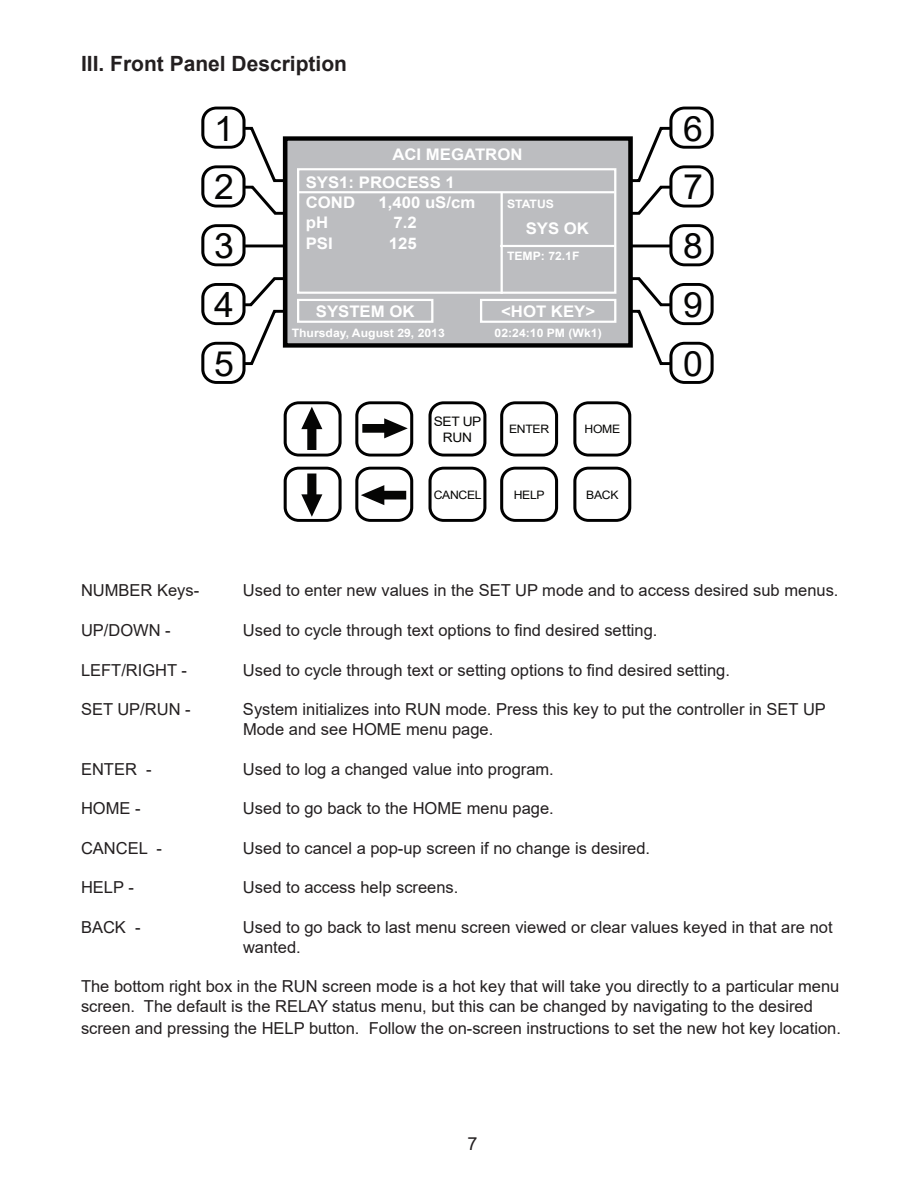
<style>
.page{position:relative;width:918px;height:1188px;background:#fff}
.page>*{position:absolute;margin:0;border:0;box-sizing:border-box;transform-origin:0 0}
.t1{font:34.8px/58.8px "Arial";color:#050504;text-align:justify}
.t2{font:700 21px "Arial";color:#231f20}
.t3{font:18px "Arial";color:#231f20}
.I___Introduction{font:16.5px/19.8px "Arial";color:#231f20}
.t4{font:700 15.9px/27.3px "Arial";color:#fff;scale:1.05 1}
.t5{font:13.05px/15.9px "Arial";letter-spacing:-.025em;color:#050504;text-align:center;scale:1.05 1}
.t6{font:700 11.55px "Arial";color:#fff;scale:1.05 1}
.t7{font:11.55px "Arial";letter-spacing:-.025em;color:#050504;scale:1.05 1}
</style>
<div class="page">
<hr style="left:203px;top:244px;width:495px;height:3px;background:#000">
<div style="left:203px;top:226px;width:41px;height:39px;background:#fff;border-radius:13px"></div>
<div style="left:201px;top:224px;width:44px;height:42px;border:3px solid #000;border-radius:13px"></div>
<div style="left:671px;top:226px;width:41px;height:39px;background:#fff;border-radius:13px"></div>
<div style="left:669px;top:224px;width:45px;height:42px;border:3px solid #000;border-radius:13px"></div>
<div style="left:669px;top:283px;width:45px;height:42px;border:3px solid #000;border-radius:13px"></div>
<svg style="left:201px;top:276px;width:500px;height:90px"></svg>
<div style="left:203px;top:343px;width:41px;height:39px;background:#fff;border-radius:13px"></div>
<div style="left:201px;top:342px;width:44px;height:42px;border:3px solid #000;border-radius:13px"></div>
<div style="left:671px;top:343px;width:41px;height:39px;background:#fff;border-radius:13px"></div>
<div style="left:669px;top:342px;width:45px;height:42px;border:3px solid #000;border-radius:13px"></div>
<div style="left:669px;top:165px;width:45px;height:43px;border:3px solid #000;border-radius:13px"></div>
<svg style="left:201px;top:125px;width:500px;height:91px"></svg>
<div style="left:203px;top:108px;width:41px;height:39px;background:#fff;border-radius:13px"></div>
<div style="left:201px;top:107px;width:44px;height:42px;border:3px solid #000;border-radius:13px"></div>
<div style="left:671px;top:108px;width:41px;height:39px;background:#fff;border-radius:13px"></div>
<div style="left:669px;top:107px;width:45px;height:42px;border:3px solid #000;border-radius:13px"></div>
<div style="left:285px;top:139px;width:346px;height:206px;background:#bcbdc0"></div>
<div style="left:283px;top:136px;width:350px;height:212px;border:4px solid #000"></div>
<div style="left:284px;top:401px;width:58px;height:56px;border:3px solid #000;border-radius:13px"></div>
<div style="left:284px;top:467px;width:58px;height:55px;border:3px solid #000;border-radius:13px"></div>
<div style="left:429px;top:401px;width:57px;height:56px;border:3px solid #000;border-radius:13px"></div>
<div style="left:429px;top:467px;width:57px;height:55px;border:3px solid #000;border-radius:13px"></div>
<div style="left:355px;top:401px;width:58px;height:56px;border:3px solid #000;border-radius:13px"></div>
<div style="left:355px;top:467px;width:58px;height:55px;border:3px solid #000;border-radius:13px"></div>
<div style="left:573px;top:401px;width:58px;height:56px;border:3px solid #000;border-radius:13px"></div>
<div style="left:573px;top:467px;width:58px;height:55px;border:3px solid #000;border-radius:13px"></div>
<div style="left:500px;top:401px;width:58px;height:56px;border:3px solid #000;border-radius:13px"></div>
<div style="left:500px;top:467px;width:58px;height:55px;border:3px solid #000;border-radius:13px"></div>
<svg style="left:301px;top:407px;width:21px;height:43px"></svg>
<svg style="left:362px;top:418px;width:46px;height:20px"></svg>
<svg style="left:301px;top:474px;width:21px;height:43px"></svg>
<svg style="left:361px;top:485px;width:45px;height:20px"></svg>
<div style="left:297px;top:168px;width:319px;height:126px;border:2px solid #fff"></div>
<div style="left:297px;top:299px;width:136px;height:24px;border:2px solid #fff"></div>
<div style="left:480px;top:299px;width:136px;height:24px;border:2px solid #fff"></div>
<hr style="left:297px;top:191px;width:318px;height:2px;background:#fff">
<hr style="left:501px;top:192px;width:2px;height:102px;background:#fff">
<hr style="left:500px;top:245px;width:115px;height:2px;background:#fff">
<p class="t2" style="left:81px;top:49px;width:268px">III. Front Panel Description</p>
<p class="t1" style="left:214px;top:99px;width:21px">1</p>
<p class="t1" style="left:214px;top:158px;width:21px">2</p>
<p class="t1" style="left:214px;top:216px;width:21px">3<br>4<br>5</p>
<p class="t4" style="left:306px;top:141px;width:208px;text-indent:87px">ACI MEGATRON<br>SYS1: PROCESS 1</p>
<p class="t4" style="left:306px;top:189px;width:49px">COND</p>
<p class="t4" style="left:378px;top:189px;width:94px">1,400 uS/cm</p>
<p class="t4" style="left:306px;top:209px;width:23px">pH</p>
<p class="t4" style="left:393px;top:209px;width:24px">7.2</p>
<p class="t4" style="left:306px;top:230px;width:27px">PSI</p>
<p class="t4" style="left:389px;top:230px;width:28px">125</p>
<p class="t6" style="left:507px;top:196px;width:46px">STATUS</p>
<p class="t4" style="left:526px;top:215px;width:62px">SYS OK</p>
<p class="t6" style="left:507px;top:248px;width:71px">TEMP: 72.1F</p>
<p class="t4" style="left:316px;top:298px;width:96px">SYSTEM OK</p>
<p class="t4" style="left:501px;top:298px;width:91px">&lt;HOT KEY&gt;</p>
<p class="t6" style="left:292px;top:325px;width:147px">Thursday, August 29, 2013</p>
<p class="t6" style="left:495px;top:325px;width:103px">02:24:10 PM (Wk1)</p>
<p class="t5" style="left:434px;top:413px;width:47px">SET UP<br>RUN</p>
<p class="t7" style="left:509px;top:421px;width:40px">ENTER</p>
<p class="t7" style="left:584px;top:421px;width:35px">HOME</p>
<p class="t7" style="left:434px;top:487px;width:47px">CANCEL</p>
<p class="t7" style="left:514px;top:487px;width:31px">HELP</p>
<p class="t7" style="left:586px;top:487px;width:32px">BACK</p>
<p class="t1" style="left:683px;top:99px;width:21px">6</p>
<p class="t1" style="left:683px;top:158px;width:21px">7</p>
<p class="t1" style="left:683px;top:216px;width:21px">8<br>9<br>0</p>
<p class="I___Introduction" style="left:81px;top:581px;width:120px">NUMBER Keys-</p>
<p class="I___Introduction" style="left:243px;top:581px;width:597px">Used to enter new values in the SET UP mode and to access desired sub menus.</p>
<p class="I___Introduction" style="left:81px;top:620px;width:91px">UP/DOWN -</p>
<p class="I___Introduction" style="left:243px;top:620px;width:416px">Used to cycle through text options to find desired setting.</p>
<p class="I___Introduction" style="left:81px;top:660px;width:108px">LEFT/RIGHT -</p>
<p class="I___Introduction" style="left:243px;top:660px;width:488px">Used to cycle through text or setting options to find desired setting.</p>
<p class="I___Introduction" style="left:81px;top:699px;width:111px">SET UP/RUN -</p>
<p class="I___Introduction" style="left:243px;top:699px;width:584px">System initializes into RUN mode. Press this key to put the controller in SET UP<br>Mode and see HOME menu page.</p>
<p class="I___Introduction" style="left:81px;top:759px;width:72px">ENTER -</p>
<p class="I___Introduction" style="left:243px;top:759px;width:312px">Used to log a changed value into program.</p>
<p class="I___Introduction" style="left:81px;top:798px;width:61px">HOME -</p>
<p class="I___Introduction" style="left:243px;top:798px;width:312px">Used to go back to the HOME menu page.</p>
<p class="I___Introduction" style="left:81px;top:838px;width:82px">CANCEL -</p>
<p class="I___Introduction" style="left:243px;top:838px;width:409px">Used to cancel a pop-up screen if no change is desired.</p>
<p class="I___Introduction" style="left:81px;top:878px;width:54px">HELP -</p>
<p class="I___Introduction" style="left:243px;top:878px;width:217px">Used to access help screens.</p>
<p class="I___Introduction" style="left:81px;top:917px;width:61px">BACK -</p>
<p class="I___Introduction" style="left:243px;top:917px;width:591px">Used to go back to last menu screen viewed or clear values keyed in that are not wanted.</p>
<p class="I___Introduction" style="left:81px;top:977px;width:760px">The bottom right box in the RUN screen mode is a hot key that will take you directly to a particular menu screen. The default is the RELAY status menu, but this can be changed by navigating to the desired</p>
<p class="I___Introduction" style="left:81px;top:1018px;width:762px">screen and pressing the HELP button. Follow the on-screen instructions to set the new hot key location.</p>
<p class="t3" style="left:467px;top:1131px;width:12px">7</p>
</div>
